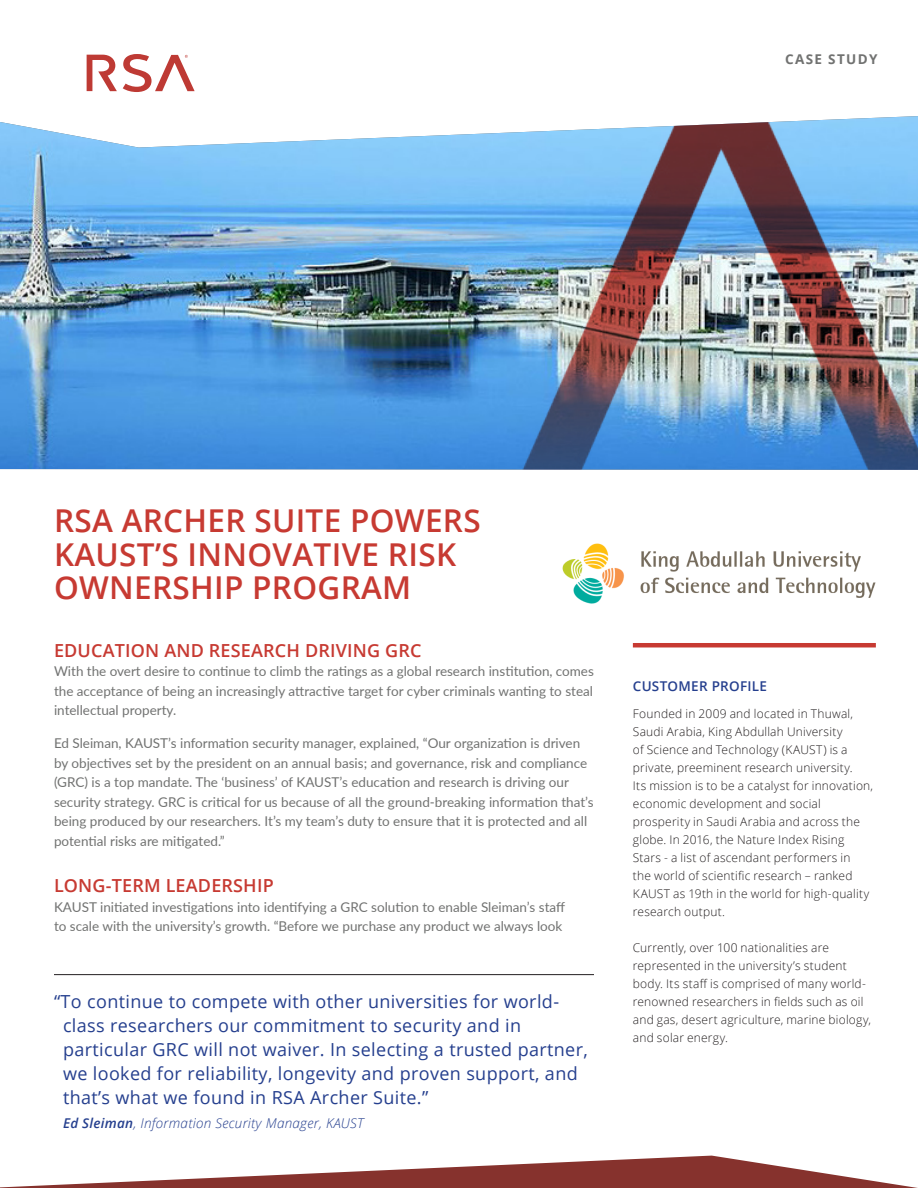
<style>
.page{position:relative;width:918px;height:1188px;background:#fff}
.page>*{position:absolute;margin:0;border:0;box-sizing:border-box;transform-origin:0 0}
.Body_Title{font:600 31.5px/33.6px "Open Sans";letter-spacing:.01em;color:#c73a32}
.Pull_Quote{font:18px/24px "Open Sans";letter-spacing:.02em;color:#253f8e}
.Body_Red_Subhead{font:600 18px "Open Sans";letter-spacing:.01em;color:#c73a32}
.Body_Paragraph{font:13.5px/19.5px "Lato";color:#717271}
.Pull_Quote-2{font:italic 300 13.5px "Open Sans";letter-spacing:.02em;color:#253f8e}
.Sidebar_Bold_Text{font:600 13.5px "Open Sans";letter-spacing:.02em;color:#253f8e}
.t1{font:700 13.5px "Open Sans";letter-spacing:.1em;color:#717271}
.Sidebar_Bold_Text-2{font:300 12px/18px "Open Sans";letter-spacing:.015em;color:#231f20}
.s1{font-weight:600}
</style>
<div class="page">
<svg style="left:87px;top:54px;width:108px;height:38px"></svg>
<svg style="left:0;top:1156px;width:918px;height:32px"></svg>
<img style="left:0;top:116px;width:918px;height:354px">
<img style="left:562px;top:543px;width:314px;height:61px">
<hr style="left:633px;top:643px;width:243px;height:4px;background:#c73a32">
<hr style="left:54px;top:974px;width:540px;height:1px;background:#231f20">
<p class="t1" style="left:785px;top:50px;width:94px">CASE STUDY</p>
<p class="Body_Title" style="left:54px;top:503px;width:428px">RSA ARCHER SUITE POWERS<br>KAUST’S INNOVATIVE RISK<br>OWNERSHIP PROGRAM</p>
<p class="Body_Red_Subhead" style="left:54px;top:638px;width:369px">EDUCATION AND RESEARCH DRIVING GRC</p>
<p class="Body_Paragraph" style="left:54px;top:661px;width:541px;text-align:justify">With the overt desire to continue to climb the ratings as a global research institution, comes the acceptance of being an increasingly attractive target for cyber criminals wanting to steal intellectual property.</p>
<p class="Body_Paragraph" style="left:54px;top:733px;width:541px">Ed Sleiman, KAUST’s information security manager, explained, “Our organization is driven by objectives set by the president on an annual basis; and governance, risk and compliance (GRC) is a top mandate. The ‘business’ of KAUST’s education and research is driving our security strategy. GRC is critical for us because of all the ground-breaking information that’s being produced by our researchers. It’s my team’s duty to ensure that it is protected and all potential risks are mitigated.”</p>
<p class="Body_Red_Subhead" style="left:54px;top:873px;width:221px">LONG-TERM LEADERSHIP</p>
<p class="Body_Paragraph" style="left:54px;top:897px;width:513px">KAUST initiated investigations into identifying a GRC solution to enable Sleiman’s staff to scale with the university’s growth. “Before we purchase any product we always look</p>
<p class="Pull_Quote" style="left:63px;top:989px;width:526px;text-indent:-9px">“To continue to compete with other universities for world&shy;class researchers our commitment to security and in particular GRC will not waiver. In selecting a trusted partner, we looked for reliability, longevity and proven support, and that’s what we found in RSA Archer Suite.”</p>
<p class="Pull_Quote-2" style="left:63px;top:1114px;width:302px"><span class="s1">Ed Sleiman</span>, Information Security Manager, KAUST</p>
<p class="Sidebar_Bold_Text" style="left:633px;top:677px;width:136px">CUSTOMER PROFILE</p>
<p class="Sidebar_Bold_Text-2" style="left:633px;top:704px;width:222px">Founded in 2009 and located in Thuwal, Saudi Arabia, King Abdullah University of Science and Technology (KAUST) is a private, preeminent research university.</p>
<p class="Sidebar_Bold_Text-2" style="left:633px;top:776px;width:242px">Its mission is to be a catalyst for innovation, economic development and social prosperity in Saudi Arabia and across the globe. In 2016, the Nature Index Rising</p>
<p class="Sidebar_Bold_Text-2" style="left:633px;top:848px;width:238px">Stars - a list of ascendant performers in the world of scientific research – ranked KAUST as 19th in the world for high-quality research output.</p>
<p class="Sidebar_Bold_Text-2" style="left:633px;top:938px;width:235px">Currently, over 100 nationalities are represented in the university’s student body. Its staff is comprised of many world&shy;renowned researchers in fields such as oil</p>
<p class="Sidebar_Bold_Text-2" style="left:633px;top:1010px;width:240px">and gas, desert agriculture, marine biology, and solar energy.</p>
</div>
